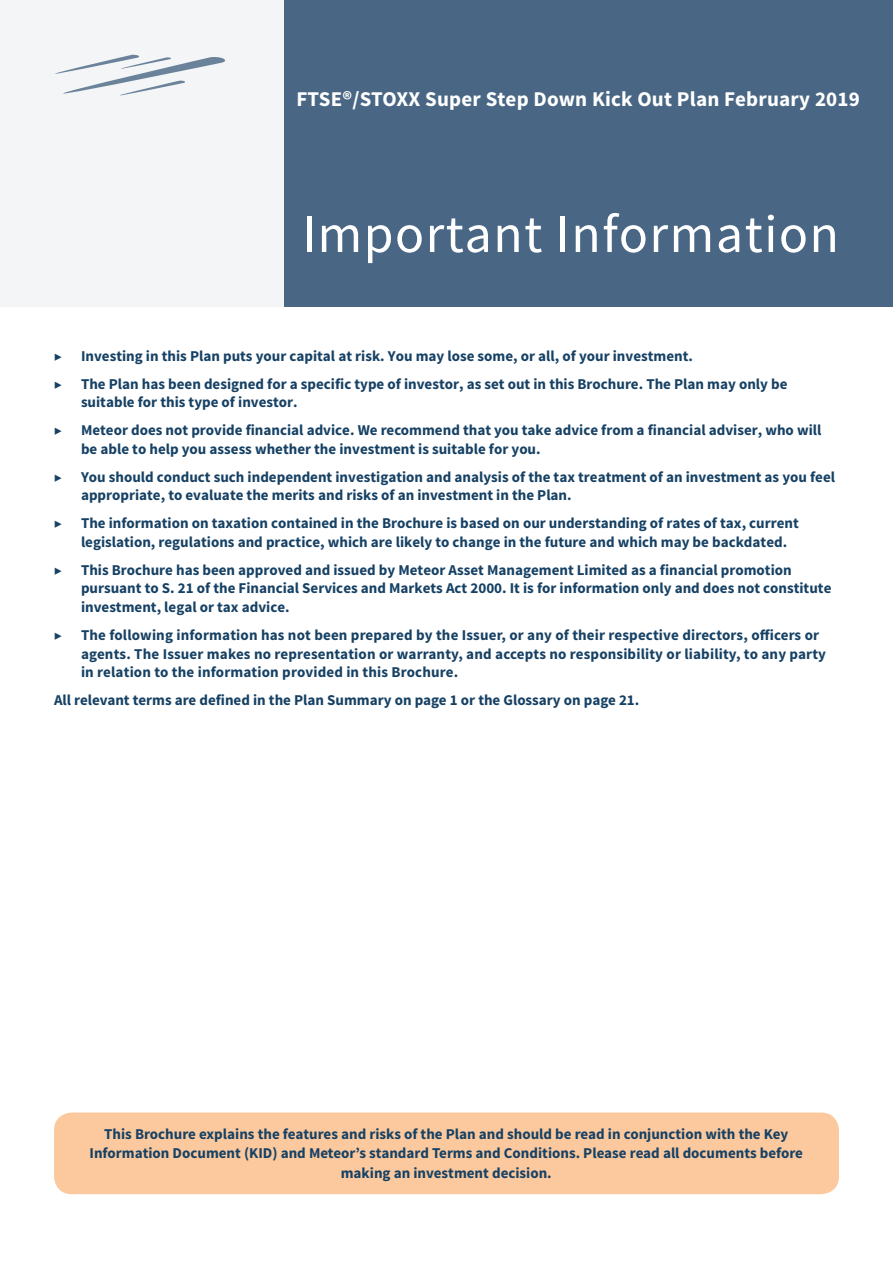
<style>
.page{position:relative;width:893px;height:1263px;background:#fff}
.page>*{position:absolute;margin:0;border:0;box-sizing:border-box;transform-origin:0 0}
.t1{font:54px "Source Sans Pro";letter-spacing:.025em;color:#fff}
.t2{font:700 21px "Source Sans Pro";letter-spacing:.01em;color:#fff}
.t3{font:700 15px/18.8px "Source Sans Pro";color:#164164}
.t4{font:13.5px "Source Sans Pro";color:#164164}
</style>
<div class="page">
<div style="left:284px;top:0;width:609px;height:307px;background:#496784"></div>
<div style="left:0;top:0;width:284px;height:307px;background:#f4f5f6"></div>
<svg style="left:55px;top:55px;width:171px;height:41px"></svg>
<div style="left:54px;top:1112px;width:785px;height:82px;background:#fcc99e;border-radius:18px"></div>
<h2 class="t2" style="left:296px;top:86px;width:565px">FTSE®/STOXX Super Step Down Kick Out Plan February 2019</h2>
<h1 class="t1" style="left:302px;top:201px;width:538px">Important Information</h1>
<p class="t4" style="left:54px;top:348px;width:9px">▶</p>
<p class="t3" style="left:81px;top:347px;width:613px">Investing in this Plan puts your capital at risk. You may lose some, or all, of your investment.</p>
<p class="t4" style="left:54px;top:376px;width:9px">▶</p>
<p class="t3" style="left:81px;top:375px;width:708px">The Plan has been designed for a specific type of investor, as set out in this Brochure. The Plan may only be suitable for this type of investor.</p>
<p class="t4" style="left:54px;top:422px;width:9px">▶</p>
<p class="t3" style="left:81px;top:421px;width:742px">Meteor does not provide financial advice. We recommend that you take advice from a financial adviser, who will be able to help you assess whether the investment is suitable for you.</p>
<p class="t4" style="left:54px;top:469px;width:9px">▶</p>
<p class="t3" style="left:81px;top:468px;width:756px">You should conduct such independent investigation and analysis of the tax treatment of an investment as you feel appropriate, to evaluate the merits and risks of an investment in the Plan.</p>
<p class="t4" style="left:54px;top:515px;width:9px">▶</p>
<p class="t3" style="left:81px;top:514px;width:719px">The information on taxation contained in the Brochure is based on our understanding of rates of tax, current legislation, regulations and practice, which are likely to change in the future and which may be backdated.</p>
<p class="t4" style="left:54px;top:562px;width:9px">▶</p>
<p class="t3" style="left:81px;top:561px;width:752px">This Brochure has been approved and issued by Meteor Asset Management Limited as a financial promotion pursuant to S. 21 of the Financial Services and Markets Act 2000. It is for information only and does not constitute investment, legal or tax advice.</p>
<p class="t4" style="left:54px;top:627px;width:9px">▶</p>
<p class="t3" style="left:81px;top:626px;width:747px">The following information has not been prepared by the Issuer, or any of their respective directors, officers or agents. The Issuer makes no representation or warranty, and accepts no responsibility or liability, to any party in relation to the information provided in this Brochure.</p>
<p class="t3" style="left:54px;top:691px;width:587px">All relevant terms are defined in the Plan Summary on page 1 or the Glossary on page 21.</p>
<p class="t3" style="left:90px;top:1124px;width:715px;line-height:19.5px;text-align:center">This Brochure explains the features and risks of the Plan and should be read in conjunction with the Key<br>Information Document (KID) and Meteor’s standard Terms and Conditions. Please read all documents before making an investment decision.</p>
</div>
